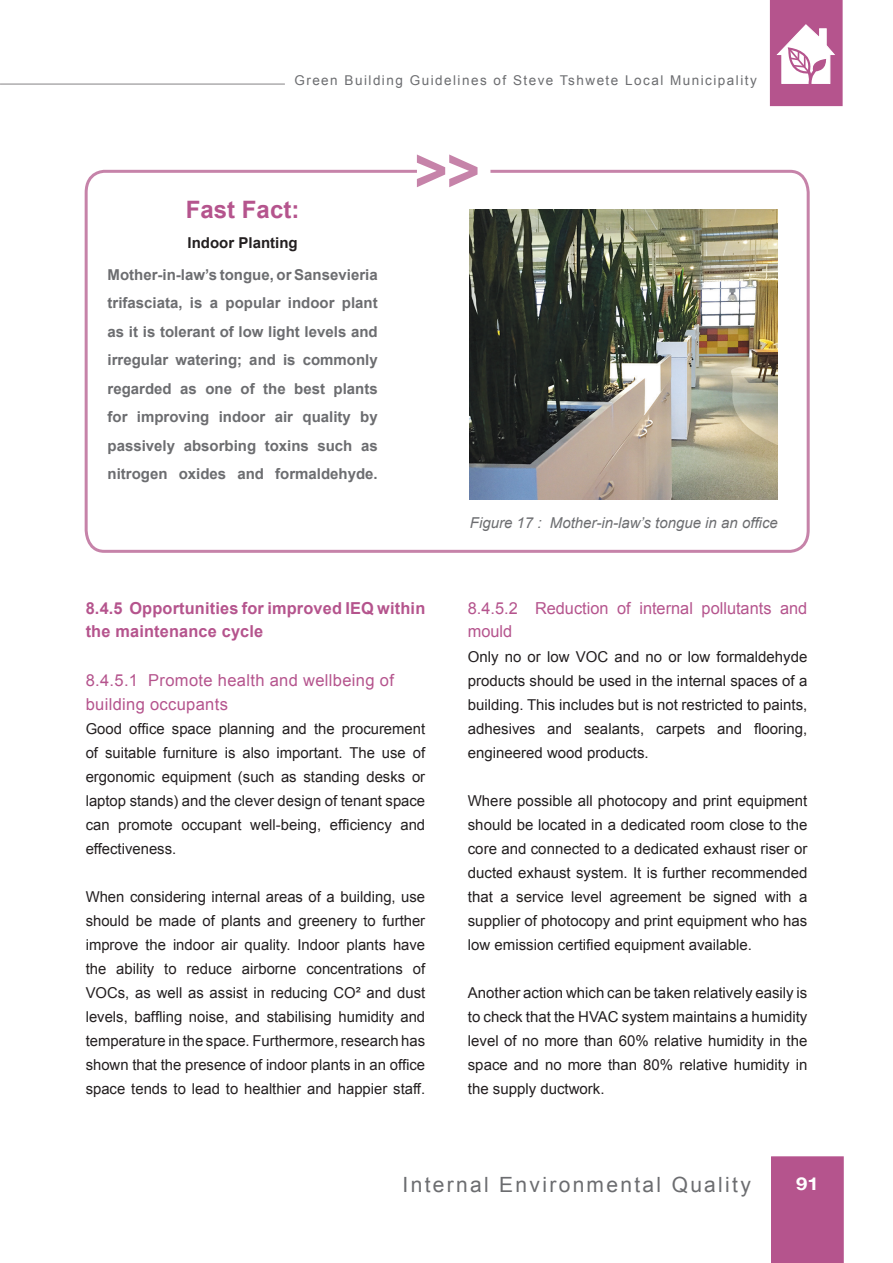
<style>
.page{position:relative;width:893px;height:1263px;background:#fff}
.page>*{position:absolute;margin:0;border:0;box-sizing:border-box;transform-origin:0 0}
.t1{font:700 24px "Arial";color:#b5548d}
.t2{font:21px "Arial";letter-spacing:.11em;color:#6c6d70}
.t3{font:700 17.7px "Helvetica Neue";color:#fff;scale:1.14 1}
.Bullet_3{font:700 16.5px/22.5px "Arial";letter-spacing:.01em;color:#b5548d}
.Bullet_chap_8{font:16.5px "Arial";letter-spacing:.02em;color:#b5548d}
.Bullet_chap_8-2{font:16.5px/22.5px "Arial";color:#b5548d}
.Bullet_chap_8-3{font:15px/24px "Arial";color:#231f20;text-align:justify}
.t4{font:700 15px/28.5px "Arial";color:#6c6d70;text-align:justify}
.t5{font:italic 15px "Arial";color:#6c6d70}
.t6{font:700 15px "Arial";color:#231f20}
.t7{font:13.5px "Arial";letter-spacing:.11em;color:#6c6d70}
</style>
<div class="page">
<div style="left:772px;top:1157px;width:71px;height:105px;background:#b5548d"></div>
<div style="left:771px;top:1156px;width:73px;height:107px;border:2px solid #b5548d"></div>
<hr style="left:0;top:83px;width:285px;height:2px;background:#a7a5a7">
<div style="left:771px;top:0;width:71px;height:105px;background:#b5548d"></div>
<div style="left:770px;top:0;width:73px;height:106px;border:2px solid #b5548d"></div>
<svg style="left:777px;top:24px;width:58px;height:60px"></svg>
<svg style="left:84px;top:168px;width:726px;height:385px"></svg>
<svg style="left:417px;top:154px;width:60px;height:33px"></svg>
<img style="left:469px;top:209px;width:309px;height:290px">
<p class="t7" style="left:294px;top:71px;width:464px">Green Building Guidelines of Steve Tshwete Local Municipality</p>
<p class="t1" style="left:186px;top:194px;width:115px">Fast Fact:</p>
<p class="t6" style="left:188px;top:233px;width:112px">Indoor Planting</p>
<p class="t4" style="left:108px;top:261px;width:272px">Mother-in-law’s tongue, or Sansevieria trifasciata, is a popular indoor plant as it is tolerant of low light levels and irregular watering; and is commonly regarded as one of the best plants for improving indoor air quality by passively absorbing toxins such as nitrogen oxides and formaldehyde.</p>
<p class="Bullet_3" style="left:86px;top:597px;width:341px">8.4.5 Opportunities for improved IEQ within the maintenance cycle</p>
<p class="Bullet_chap_8" style="left:86px;top:669px;width:310px">8.4.5.1 Promote health and wellbeing of</p>
<p class="Bullet_chap_8" style="left:86px;top:693px;width:144px">building occupants</p>
<p class="Bullet_chap_8-3" style="left:86px;top:717px;width:341px">Good office space planning and the procurement of suitable furniture is also important. The use of ergonomic equipment (such as standing desks or laptop stands) and the clever design of tenant space can promote occupant well-being, efficiency and effectiveness.</p>
<p class="Bullet_chap_8-3" style="left:86px;top:885px;width:341px">When considering internal areas of a building, use should be made of plants and greenery to further improve the indoor air quality. Indoor plants have the ability to reduce airborne concentrations of VOCs, as well as assist in reducing CO² and dust levels, baffling noise, and stabilising humidity and temperature in the space. Furthermore, research has shown that the presence of indoor plants in an office space tends to lead to healthier and happier staff.</p>
<p class="t5" style="left:470px;top:513px;width:309px">Figure 17 : Mother-in-law’s tongue in an office</p>
<p class="Bullet_chap_8-2" style="left:468px;top:597px;width:341px">8.4.5.2 Reduction of internal pollutants and mould</p>
<p class="Bullet_chap_8-3" style="left:468px;top:645px;width:341px">Only no or low VOC and no or low formaldehyde products should be used in the internal spaces of a building. This includes but is not restricted to paints, adhesives and sealants, carpets and flooring, engineered wood products.</p>
<p class="Bullet_chap_8-3" style="left:468px;top:789px;width:341px">Where possible all photocopy and print equipment should be located in a dedicated room close to the core and connected to a dedicated exhaust riser or ducted exhaust system. It is further recommended that a service level agreement be signed with a supplier of photocopy and print equipment who has low emission certified equipment available.</p>
<p class="Bullet_chap_8-3" style="left:468px;top:981px;width:341px">Another action which can be taken relatively easily is to check that the HVAC system maintains a humidity level of no more than 60% relative humidity in the space and no more than 80% relative humidity in the supply ductwork.</p>
<p class="t2" style="left:403px;top:1170px;width:350px">Internal Environmental Quality</p>
<p class="t3" style="left:796px;top:1170px;width:21px">91</p>
</div>
